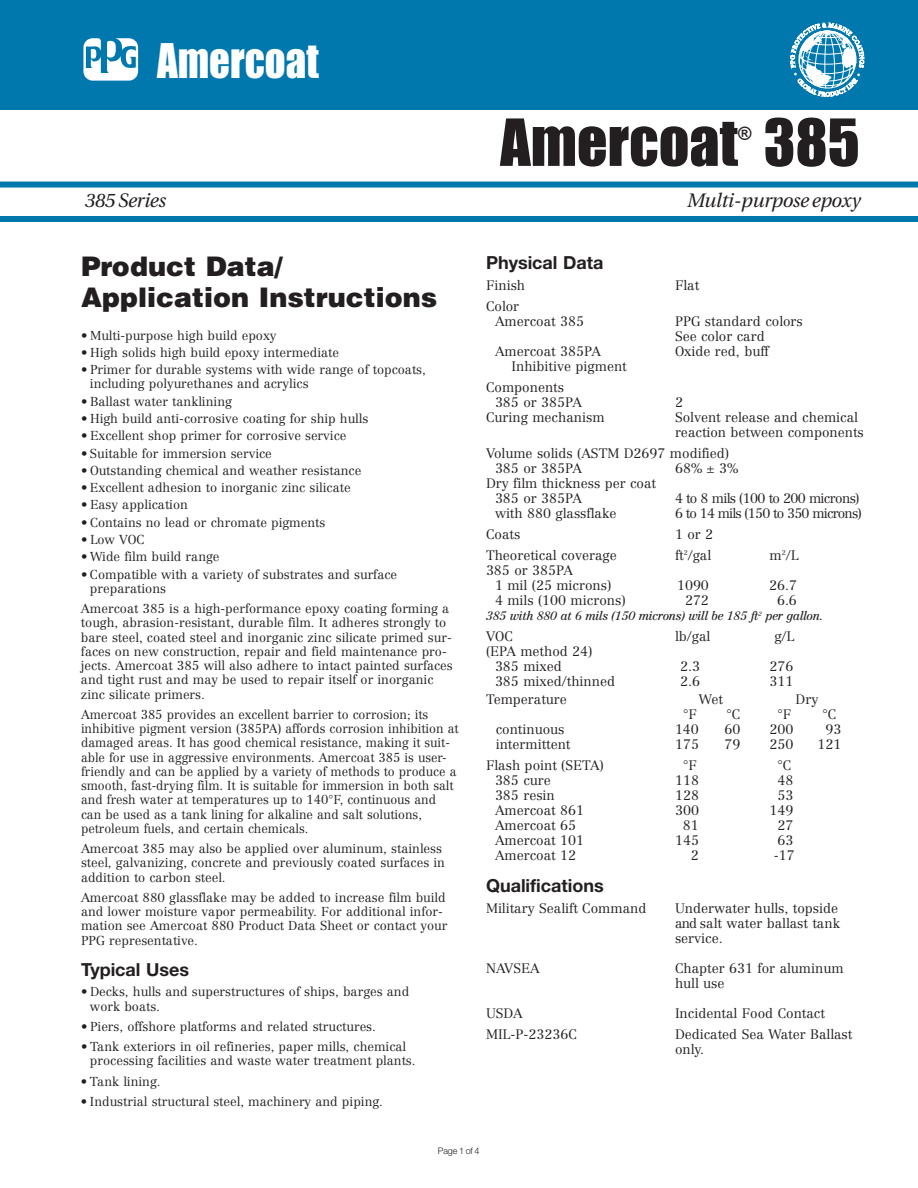
<style>
.page{position:relative;width:918px;height:1188px;background:#fff}
.page>*{position:absolute;margin:0;border:0;box-sizing:border-box;transform-origin:0 0}
.t1{font:60px "Impact";color:#231f20}
.t2{font:44.1px "Impact";color:#fff;scale:.92 1}
.t3{font:900 27px/31.5px "Helvetica";color:#231f20}
.t4{font:italic 19.5px "Utopia";letter-spacing:-.015em;color:#231f20}
.t5{font:700 18px "Helvetica Neue";color:#231f20}
.t6{font:18px "Impact";color:#231f20}
.t7{font:300 13.5px/15px "Centennial";color:#231f20}
.t8{font:300 13.5px "Centennial";letter-spacing:-.06em;color:#231f20}
.t9{font:300 13.5px "Centennial";letter-spacing:-.045em;color:#231f20}
.t10{font:300 12.75px/14.2px "Centennial";color:#231f20}
.t11{font:italic 12px "Centennial";letter-spacing:-.03em;color:#231f20}
.t12{font:300 9px "Helvetica Neue";letter-spacing:-.015em;color:#231f20}
.s1{color:#fff}
</style>
<div class="page">
<div style="left:0;top:0;width:918px;height:110px;background:#0078ae"></div>
<div style="left:0;top:182px;width:918px;height:6px;background:#0078ae"></div>
<div style="left:0;top:216px;width:918px;height:6px;background:#0078ae"></div>
<svg style="left:83px;top:38px;width:55px;height:43px"></svg>
<svg style="left:790px;top:23px;width:74px;height:74px"></svg>
<h2 class="t2" style="left:157px;top:34px;width:177px">Amercoat</h2>
<h1 class="t1" style="left:500px;top:110px;width:361px">Amercoat 385</h1>
<h3 class="t6" style="left:738px;top:123px;width:16px">®</h3>
<h3 class="t4" style="left:84px;top:192px;width:83px">385 Series</h3>
<h3 class="t4" style="left:686px;top:192px;width:175px">Multi-purpose epoxy</h3>
<h3 class="t3" style="left:81px;top:251px;width:358px">Product Data/<br>Application Instructions</h3>
<p class="t10" style="left:81px;top:329px;width:197px">• Multi-purpose high build epoxy</p>
<p class="t10" style="left:81px;top:346px;width:260px">• High solids high build epoxy intermediate</p>
<p class="t10" style="left:90px;top:364px;width:337px;text-indent:-9px">• Primer for durable systems with wide range of topcoats, including polyurethanes and acrylics</p>
<p class="t10" style="left:81px;top:395px;width:152px">• Ballast water tanklining</p>
<p class="t10" style="left:81px;top:413px;width:289px">• High build anti-corrosive coating for ship hulls</p>
<p class="t10" style="left:81px;top:430px;width:267px">• Excellent shop primer for corrosive service</p>
<p class="t10" style="left:81px;top:447px;width:192px">• Suitable for immersion service</p>
<p class="t10" style="left:81px;top:464px;width:282px">• Outstanding chemical and weather resistance</p>
<p class="t10" style="left:81px;top:482px;width:271px">• Excellent adhesion to inorganic zinc silicate</p>
<p class="t10" style="left:81px;top:499px;width:108px">• Easy application</p>
<p class="t10" style="left:81px;top:516px;width:246px">• Contains no lead or chromate pigments</p>
<p class="t10" style="left:81px;top:533px;width:65px">• Low VOC</p>
<p class="t10" style="left:81px;top:551px;width:140px">• Wide film build range</p>
<p class="t10" style="left:90px;top:568px;width:309px;text-indent:-9px">• Compatible with a variety of substrates and surface preparations</p>
<p class="t10" style="left:81px;top:603px;width:373px">Amercoat 385 is a high-performance epoxy coating forming a tough, abrasion-resistant, durable film. It adheres strongly to bare steel, coated steel and inorganic zinc silicate primed sur&shy;faces on new construction, repair and field maintenance pro&shy;jects. Amercoat 385 will also adhere to intact painted surfaces and tight rust and may be used to repair itself or inorganic zinc silicate primers.</p>
<p class="t10" style="left:81px;top:708px;width:379px">Amercoat 385 provides an excellent barrier to corrosion; its inhibitive pigment version (385PA) affords corrosion inhibition at damaged areas. It has good chemical resistance, making it suit&shy;able for use in aggressive environments. Amercoat 385 is user&shy;friendly and can be applied by a variety of methods to produce a smooth, fast-drying film. It is suitable for immersion in both salt and fresh water at temperatures up to 140°F, continuous and can be used as a tank lining for alkaline and salt solutions, petroleum fuels, and certain chemicals.</p>
<p class="t10" style="left:81px;top:843px;width:365px">Amercoat 385 may also be applied over aluminum, stainless steel, galvanizing, concrete and previously coated surfaces in addition to carbon steel.</p>
<p class="t10" style="left:81px;top:891px;width:368px">Amercoat 880 glassflake may be added to increase film build and lower moisture vapor permeability. For additional infor&shy;mation see Amercoat 880 Product Data Sheet or contact your PPG representative.</p>
<h3 class="t5" style="left:81px;top:963px;width:110px">Typical Uses</h3>
<p class="t10" style="left:90px;top:986px;width:321px;text-indent:-9px">• Decks, hulls and superstructures of ships, barges and work boats.</p>
<p class="t10" style="left:81px;top:1020px;width:296px">• Piers, offshore platforms and related structures.</p>
<p class="t10" style="left:90px;top:1041px;width:327px;text-indent:-9px">• Tank exteriors in oil refineries, paper mills, chemical processing facilities and waste water treatment plants.</p>
<p class="t10" style="left:81px;top:1075px;width:81px">• Tank lining.</p>
<p class="t10" style="left:81px;top:1095px;width:304px">• Industrial structural steel, machinery and piping.</p>
<h3 class="t5" style="left:486px;top:256px;width:119px">Physical Data</h3>
<p class="t7" style="left:486px;top:279px;width:41px">Finish</p>
<p class="t7" style="left:675px;top:279px;width:26px">Flat</p>
<p class="t7" style="left:495px;top:300px;width:91px;text-indent:-9px">Color<br>Amercoat 385</p>
<p class="t7" style="left:675px;top:315px;width:129px">PPG standard colors<br>See color card</p>
<p class="t7" style="left:495px;top:345px;width:107px">Amercoat 385PA</p>
<p class="t7" style="left:675px;top:345px;width:95px">Oxide red, buff</p>
<p class="t7" style="left:486px;top:357px;width:142px;line-height:21px;text-indent:26px">Inhibitive pigment<br>Components</p>
<p class="t7" style="left:495px;top:396px;width:89px">385 or 385PA</p>
<p class="t7" style="left:675px;top:396px;width:9px">2</p>
<p class="t7" style="left:486px;top:411px;width:120px">Curing mechanism</p>
<p class="t7" style="left:675px;top:411px;width:190px">Solvent release and chemical reaction between components</p>
<p class="t7" style="left:495px;top:447px;width:236px;text-indent:-9px">Volume solids (ASTM D2697 modified)<br>385 or 385PA</p>
<p class="t7" style="left:675px;top:462px;width:65px">68% ± 3%</p>
<p class="t7" style="left:495px;top:477px;width:163px;text-indent:-9px">Dry film thickness per coat<br>385 or 385PA</p>
<p class="t9" style="left:675px;top:493px;width:186px">4 to 8 mils (100 to 200 microns)</p>
<p class="t7" style="left:495px;top:507px;width:123px">with 880 glassflake</p>
<p class="t8" style="left:675px;top:508px;width:188px">6 to 14 mils (150 to 350 microns)</p>
<p class="t7" style="left:486px;top:528px;width:36px">Coats</p>
<p class="t7" style="left:675px;top:528px;width:40px">1 or 2</p>
<p class="t7" style="left:486px;top:549px;width:132px">Theoretical coverage</p>
<p class="t7" style="left:675px;top:549px;width:38px">ft<sup>2</sup>/gal</p>
<p class="t7" style="left:770px;top:549px;width:31px">m<sup>2</sup>/L</p>
<p class="t7" style="left:495px;top:564px;width:118px;text-indent:-9px">385 or 385PA<br>1 mil (25 microns)</p>
<p class="t7" style="left:677px;top:579px;width:33px">1090</p>
<p class="t7" style="left:769px;top:579px;width:29px">26.7</p>
<p class="t7" style="left:495px;top:594px;width:132px">4 mils (100 microns)</p>
<p class="t7" style="left:677px;top:594px;width:33px"><span class="s1">1</span>272</p>
<p class="t7" style="left:769px;top:594px;width:29px"><span class="s1">2</span>6.6</p>
<p class="t11" style="left:486px;top:611px;width:339px">385 with 880 at 6 mils (150 microns) will be 185 ft<sup>2</sup> per gallon.</p>
<p class="t7" style="left:486px;top:630px;width:28px">VOC</p>
<p class="t7" style="left:675px;top:630px;width:37px">lb/gal</p>
<p class="t7" style="left:774px;top:630px;width:22px">g/L</p>
<p class="t7" style="left:495px;top:645px;width:99px;text-indent:-9px">(EPA method 24)<br>385 mixed</p>
<p class="t7" style="left:680px;top:660px;width:21px">2.3</p>
<p class="t7" style="left:770px;top:660px;width:25px">276</p>
<p class="t7" style="left:495px;top:675px;width:122px">385 mixed/thinned</p>
<p class="t7" style="left:680px;top:675px;width:21px">2.6</p>
<p class="t7" style="left:770px;top:675px;width:25px">311</p>
<p class="t7" style="left:486px;top:693px;width:82px">Temperature</p>
<p class="t7" style="left:699px;top:693px;width:26px">Wet</p>
<p class="t7" style="left:796px;top:693px;width:24px">Dry</p>
<p class="t7" style="left:683px;top:708px;width:15px">°F</p>
<p class="t7" style="left:727px;top:708px;width:15px">°C</p>
<p class="t7" style="left:778px;top:708px;width:15px">°F</p>
<p class="t7" style="left:823px;top:708px;width:15px">°C</p>
<p class="t7" style="left:496px;top:723px;width:70px">continuous</p>
<p class="t7" style="left:675px;top:723px;width:25px">140</p>
<p class="t7" style="left:725px;top:723px;width:17px">60</p>
<p class="t7" style="left:770px;top:723px;width:25px">200</p>
<p class="t7" style="left:818px;top:723px;width:25px"><span class="s1">1</span>93</p>
<p class="t7" style="left:496px;top:738px;width:76px">intermittent</p>
<p class="t7" style="left:675px;top:738px;width:25px">175</p>
<p class="t7" style="left:725px;top:738px;width:17px">79</p>
<p class="t7" style="left:770px;top:738px;width:25px">250</p>
<p class="t7" style="left:818px;top:738px;width:25px">121</p>
<p class="t7" style="left:486px;top:759px;width:119px">Flash point (SETA)</p>
<p class="t7" style="left:683px;top:759px;width:15px">°F</p>
<p class="t7" style="left:778px;top:759px;width:15px">°C</p>
<p class="t7" style="left:495px;top:774px;width:57px">385 cure</p>
<p class="t7" style="left:675px;top:774px;width:25px">118</p>
<p class="t7" style="left:770px;top:774px;width:25px"><span class="s1">1</span>48</p>
<p class="t7" style="left:495px;top:789px;width:61px">385 resin</p>
<p class="t7" style="left:675px;top:789px;width:25px">128</p>
<p class="t7" style="left:770px;top:789px;width:25px"><span class="s1">1</span>53</p>
<p class="t7" style="left:495px;top:804px;width:91px">Amercoat 861</p>
<p class="t7" style="left:675px;top:804px;width:25px">300</p>
<p class="t7" style="left:770px;top:804px;width:25px">149</p>
<p class="t7" style="left:495px;top:819px;width:83px">Amercoat 65</p>
<p class="t7" style="left:675px;top:819px;width:25px"><span class="s1">1</span>81</p>
<p class="t7" style="left:770px;top:819px;width:25px"><span class="s1">1</span>27</p>
<p class="t7" style="left:495px;top:834px;width:91px">Amercoat 101</p>
<p class="t7" style="left:675px;top:834px;width:25px">145</p>
<p class="t7" style="left:770px;top:834px;width:25px"><span class="s1">1</span>63</p>
<p class="t7" style="left:495px;top:849px;width:83px">Amercoat 12</p>
<p class="t7" style="left:774px;top:849px;width:22px">-17</p>
<h3 class="t5" style="left:486px;top:879px;width:119px">Qualifications</h3>
<p class="t7" style="left:486px;top:902px;width:162px">Military Sealift Command</p>
<p class="t7" style="left:675px;top:902px;width:167px">Underwater hulls, topside and salt water ballast tank service.</p>
<p class="t7" style="left:486px;top:962px;width:55px">NAVSEA</p>
<p class="t7" style="left:675px;top:962px;width:170px">Chapter 631 for aluminum hull use</p>
<p class="t7" style="left:486px;top:1007px;width:38px">USDA</p>
<p class="t7" style="left:675px;top:1007px;width:151px">Incidental Food Contact</p>
<p class="t7" style="left:486px;top:1028px;width:93px">MIL-P-23236C</p>
<p class="t7" style="left:675px;top:1028px;width:179px">Dedicated Sea Water Ballast only.</p>
<p class="t12" style="left:438px;top:1148px;width:43px">Page 1 of 4</p>
</div>
